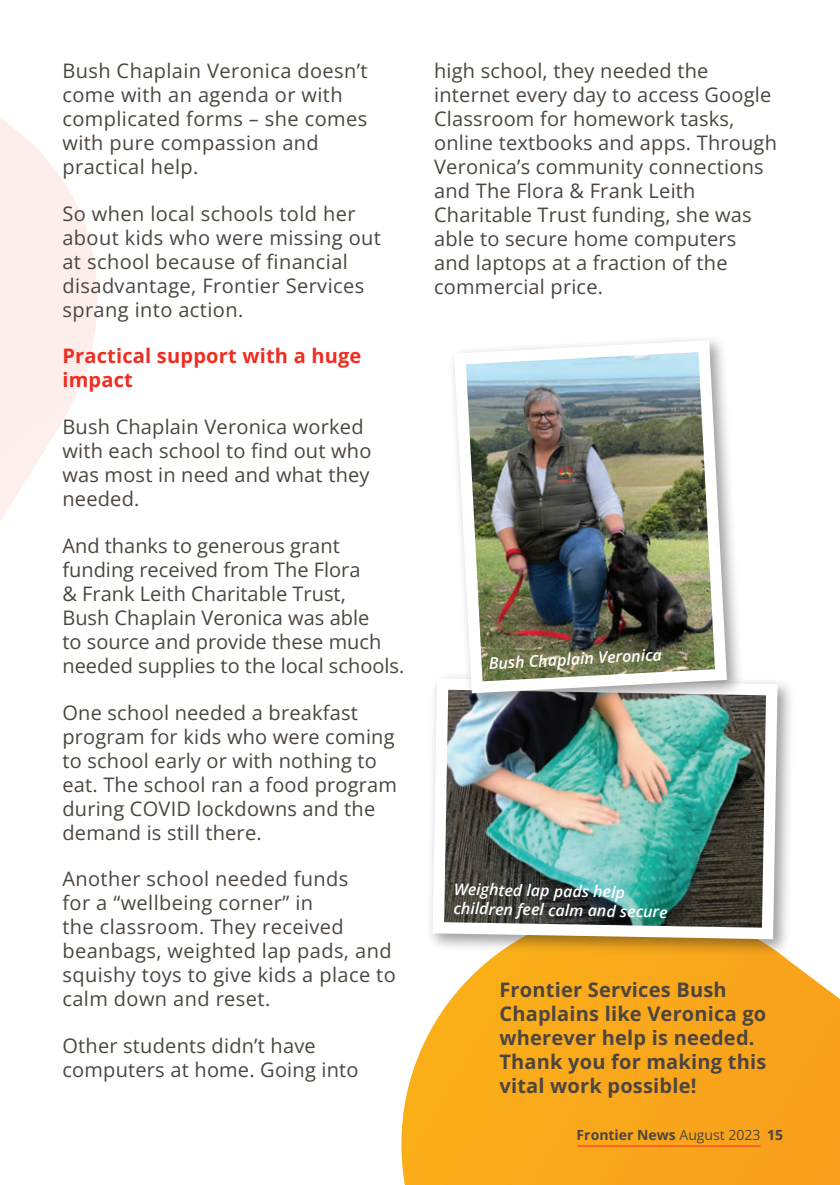
<style>
.page{position:relative;width:840px;height:1185px;background:#fff}
.page>*{position:absolute;margin:0;border:0;box-sizing:border-box;transform-origin:0 0}
.t1{font:20px/24px "Open Sans";letter-spacing:.01em;color:#4d453f}
.t2{font:700 20px/24px "Open Sans";letter-spacing:.01em;color:#4d453f}
.t3{font:700 20px/24px "Open Sans";letter-spacing:.01em;color:#ee2e22}
.t4{font:italic 600 16px/19.2px "Open Sans";color:#fff}
.t5{font:700 14px "Open Sans";color:#4d453f}
.s1{font-weight:400}
</style>
<div class="page">
<svg style="left:0;top:118px;width:97px;height:403px"></svg>
<svg style="left:401px;top:957px;width:438px;height:228px;background:#f9ad2a"></svg>
<hr style="left:577px;top:1145px;width:183px;height:1px;background:#ee2e22">
<div style="left:426px;top:672px;width:368px;height:285px;background:#231f20;opacity:.45"></div>
<svg style="left:432px;top:678px;width:345px;height:261px"></svg>
<img style="left:444px;top:690px;width:321px;height:238px">
<div style="left:447px;top:334px;width:297px;height:376px;background:#231f20;opacity:.45"></div>
<svg style="left:454px;top:340px;width:272px;height:353px"></svg>
<img style="left:465px;top:352px;width:249px;height:329px">
<p class="t1" style="left:62px;top:58px;width:307px">Bush Chaplain Veronica doesn’t come with an agenda or with complicated forms – she comes with pure compassion and practical help.</p>
<p class="t1" style="left:62px;top:201px;width:320px">So when local schools told her about kids who were missing out at school because of financial disadvantage, Frontier Services sprang into action.</p>
<p class="t3" style="left:62px;top:344px;width:300px">Practical support with a huge impact</p>
<p class="t1" style="left:62px;top:414px;width:310px">Bush Chaplain Veronica worked with each school to find out who was most in need and what they needed.</p>
<p class="t1" style="left:62px;top:533px;width:343px">And thanks to generous grant funding received from The Flora<br>&amp; Frank Leith Charitable Trust,<br>Bush Chaplain Veronica was able<br>to source and provide these much needed supplies to the local schools.</p>
<p class="t1" style="left:62px;top:700px;width:336px">One school needed a breakfast program for kids who were coming to school early or with nothing to eat. The school ran a food program during COVID lockdowns and the demand is still there.</p>
<p class="t1" style="left:62px;top:866px;width:335px">Another school needed funds<br>for a “wellbeing corner” in<br>the classroom. They received beanbags, weighted lap pads, and squishy toys to give kids a place to calm down and reset.</p>
<p class="t1" style="left:62px;top:1033px;width:297px">Other students didn’t have computers at home. Going into</p>
<p class="t1" style="left:434px;top:58px;width:344px">high school, they needed the internet every day to access Google<br>Classroom for homework tasks, online textbooks and apps. Through<br>Veronica’s community connections and The Flora &amp; Frank Leith<br>Charitable Trust funding, she was able to secure home computers and laptops at a fraction of the commercial price.</p>
<p class="t4" style="left:488px;top:653px;width:175px;rotate:-3deg">Bush Chaplain Veronica</p>
<p class="t4" style="left:454px;top:879px;width:216px;rotate:1deg">Weighted lap pads help children feel calm and secure</p>
<p class="t2" style="left:499px;top:977px;width:268px">Frontier Services Bush<br>Chaplains like Veronica go wherever help is needed.<br>Thank you for making this vital work possible!</p>
<p class="t5" style="left:576px;top:1125px;width:208px">Frontier News <span class="s1">August 2023</span> 15</p>
</div>
